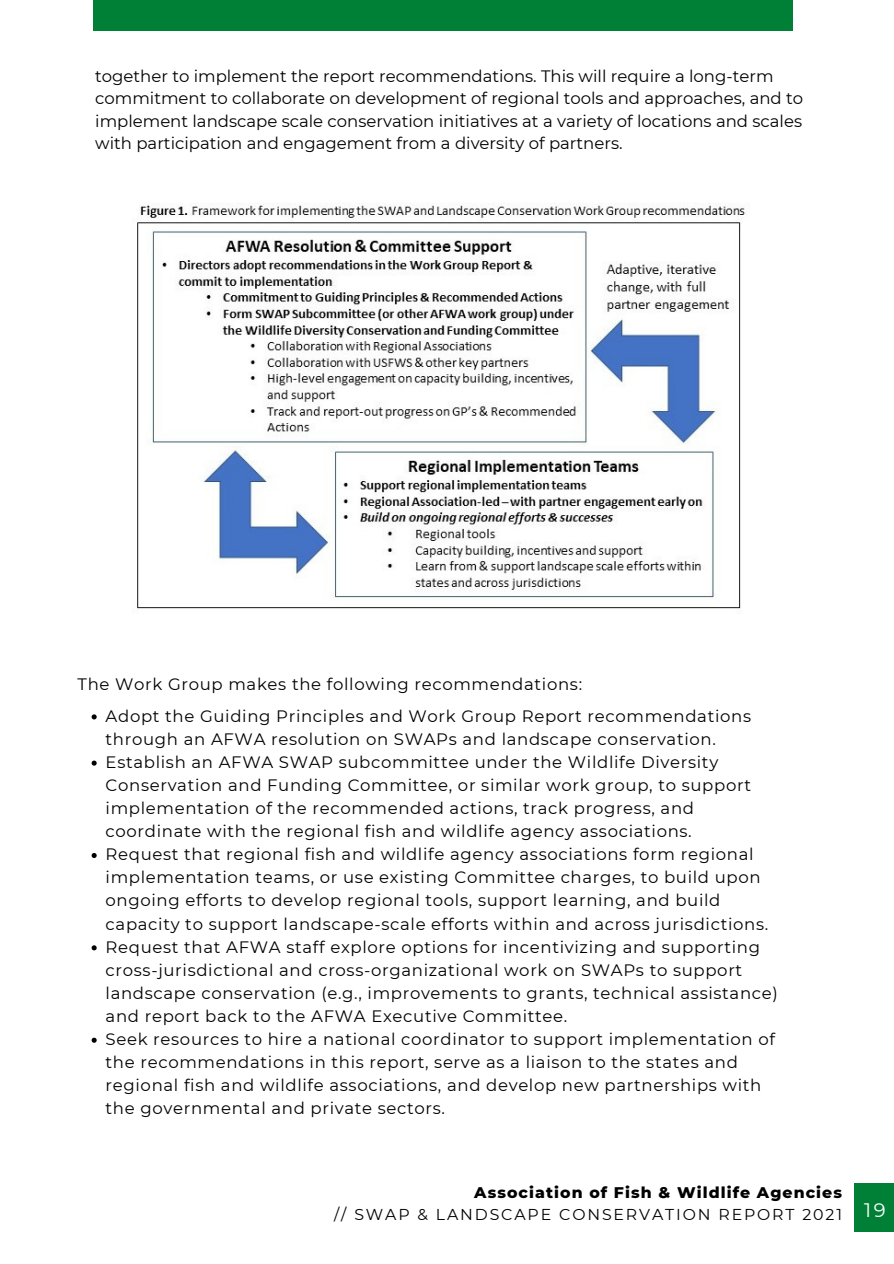
<style>
.page{position:relative;width:894px;height:1264px;background:#fff}
.page>*{position:absolute;margin:0;border:0;box-sizing:border-box;transform-origin:0 0}
.t1{font:19.5px "Montserrat";color:#fff}
.t2{font:16.5px/23.1px "Montserrat";letter-spacing:.04em;color:#000}
.t3{font:16.5px/22.5px "Montserrat";color:#000}
.t4{font:15.75px "Montserrat";letter-spacing:.12em;color:#000}
.t5{font:800 15.75px "Montserrat";letter-spacing:.07em;color:#000}
</style>
<div class="page">
<div style="left:93px;top:0;width:699px;height:31px;background:#008037"></div>
<div style="left:854px;top:1183px;width:39px;height:48px;background:#008037"></div>
<img style="left:137px;top:203px;width:609px;height:408px">
<svg style="left:92px;top:714px;width:5px;height:5px"></svg>
<svg style="left:92px;top:760px;width:5px;height:5px"></svg>
<svg style="left:92px;top:853px;width:5px;height:5px"></svg>
<svg style="left:92px;top:945px;width:5px;height:5px"></svg>
<svg style="left:92px;top:1037px;width:5px;height:5px"></svg>
<p class="t3" style="left:95px;top:65px;width:709px">together to implement the report recommendations. This will require a long-term commitment to collaborate on development of regional tools and approaches, and to implement landscape scale conservation initiatives at a variety of locations and scales with participation and engagement from a diversity of partners.</p>
<p class="t2" style="left:77px;top:672px;width:506px">The Work Group makes the following recommendations:</p>
<p class="t2" style="left:106px;top:704px;width:673px">Adopt the Guiding Principles and Work Group Report recommendations through an AFWA resolution on SWAPs and landscape conservation.<br>Establish an AFWA SWAP subcommittee under the Wildlife Diversity Conservation and Funding Committee, or similar work group, to support implementation of the recommended actions, track progress, and coordinate with the regional fish and wildlife agency associations.<br>Request that regional fish and wildlife agency associations form regional implementation teams, or use existing Committee charges, to build upon ongoing efforts to develop regional tools, support learning, and build capacity to support landscape-scale efforts within and across jurisdictions.<br>Request that AFWA staff explore options for incentivizing and supporting cross-jurisdictional and cross-organizational work on SWAPs to support landscape conservation (e.g., improvements to grants, technical assistance) and report back to the AFWA Executive Committee.<br>Seek resources to hire a national coordinator to support implementation of the recommendations in this report, serve as a liaison to the states and regional fish and wildlife associations, and develop new partnerships with the governmental and private sectors.</p>
<p class="t5" style="left:474px;top:1182px;width:369px">Association of Fish &amp; Wildlife Agencies</p>
<p class="t4" style="left:334px;top:1205px;width:509px">// SWAP &amp; LANDSCAPE CONSERVATION REPORT 2021</p>
<p class="t1" style="left:864px;top:1197px;width:23px">19</p>
</div>
